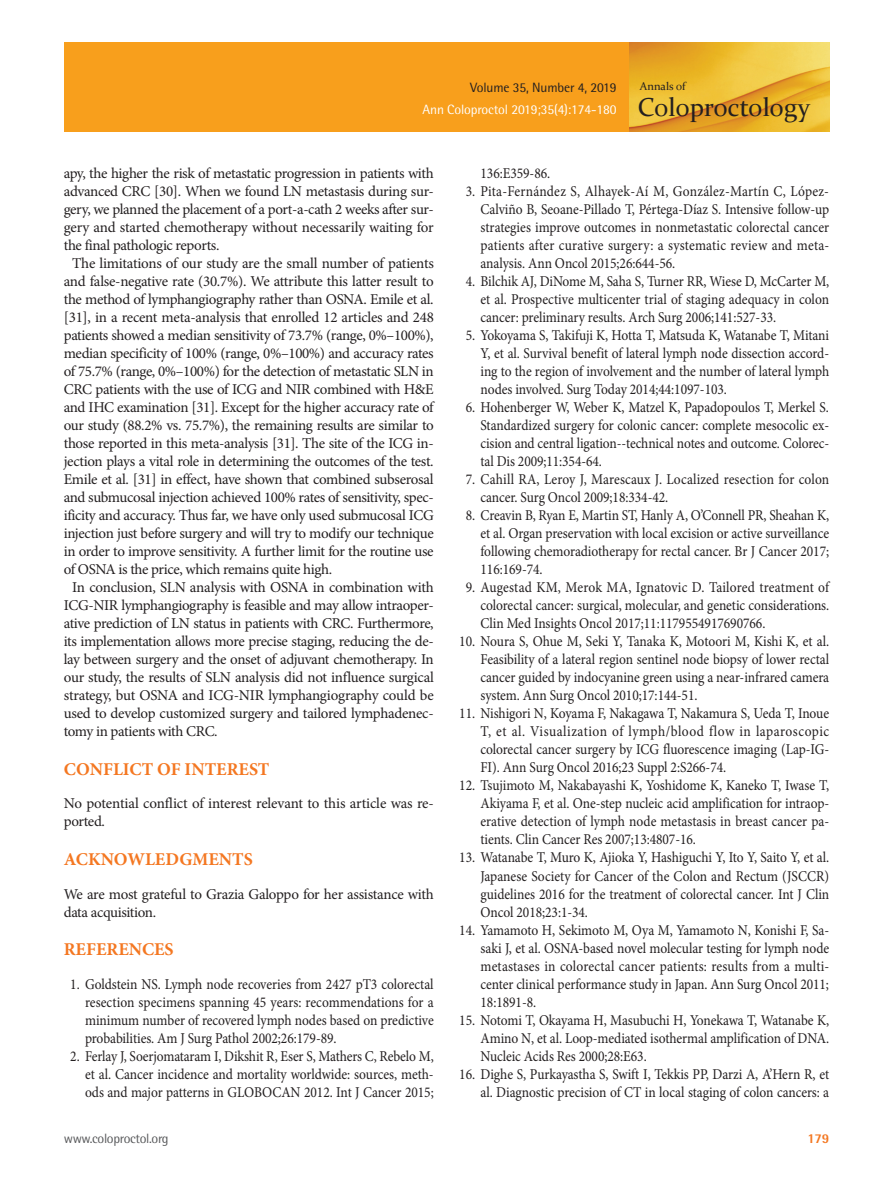
<style>
.page{position:relative;width:893px;height:1191px;background:#fff}
.page>*{position:absolute;margin:0;border:0;box-sizing:border-box;transform-origin:0 0}
.t1{font:25.95px "Constantia";color:#231f20}
.본문제목_대{font:700 18px "Minion Pro";color:#f47721}
.본문{font:15px/18px "Minion Pro";letter-spacing:-.025em;color:#231f20;text-align:justify}
.참고문헌1{font:15px/18px "Minion Pro";letter-spacing:-.005em;color:#231f20;text-align:justify;scale:.9 1}
.참고문헌2{font:15px/18px "Minion Pro";letter-spacing:-.005em;color:#231f20;text-align:justify;scale:.9 1}
.본문_앞단락0{font:15px/18px "Minion Pro";letter-spacing:-.015em;color:#231f20}
.t2{font:13.5px "Rotis Semi Sans Std";letter-spacing:-.01em;color:#fff}
.t3{font:13.5px "Rotis Semi Sans Std";letter-spacing:-.01em;color:#231f20}
.t4{font:13.5px "Rotis Semi Sans Std";letter-spacing:-.025em;color:#57585a}
.t5{font:800 13.5px "Rotis Semi Sans Std";color:#f47721}
.t6{font:11.25px "Constantia";color:#231f20}
</style>
<div class="page">
<div style="left:64px;top:43px;width:565px;height:89px;background:#f89f1c"></div>
<img style="left:629px;top:43px;width:200px;height:89px">
<p class="t3" style="left:470px;top:80px;width:148px">Volume 35, Number 4, 2019</p>
<p class="t2" style="left:423px;top:102px;width:196px">Ann Coloproctol 2019;35(4):174-180</p>
<p class="t6" style="left:640px;top:79px;width:47px">Annals of</p>
<h1 class="t1" style="left:638px;top:90px;width:174px">Coloproctology</h1>
<p class="본문" style="left:64px;top:164px;width:371px">apy, the higher the risk of metastatic progression in patients with advanced CRC [30]. When we found LN metastasis during sur&shy;gery, we planned the placement of a port-a-cath 2 weeks after sur&shy;gery and started chemotherapy without necessarily waiting for the final pathologic reports.</p>
<p class="본문" style="left:64px;top:254px;width:372px;text-indent:9px">The limitations of our study are the small number of patients and false-negative rate (30.7%). We attribute this latter result to the method of lymphangiography rather than OSNA. Emile et al. [31], in a recent meta-analysis that enrolled 12 articles and 248 patients showed a median sensitivity of 73.7% (range, 0%–100%), median specificity of 100% (range, 0%–100%) and accuracy rates of 75.7% (range, 0%–100%) for the detection of metastatic SLN in CRC patients with the use of ICG and NIR combined with H&amp;E and IHC examination [31]. Except for the higher accuracy rate of our study (88.2% vs. 75.7%), the remaining results are similar to those reported in this meta-analysis [31]. The site of the ICG in&shy;jection plays a vital role in determining the outcomes of the test.<br>Emile et al. [31] in effect, have shown that combined subserosal and submucosal injection achieved 100% rates of sensitivity, spec&shy;ificity and accuracy. Thus far, we have only used submucosal ICG injection just before surgery and will try to modify our technique in order to improve sensitivity. A further limit for the routine use of OSNA is the price, which remains quite high.</p>
<p class="본문" style="left:64px;top:578px;width:372px;text-indent:9px">In conclusion, SLN analysis with OSNA in combination with ICG-NIR lymphangiography is feasible and may allow intraoper&shy;ative prediction of LN status in patients with CRC. Furthermore, its implementation allows more precise staging, reducing the de&shy;lay between surgery and the onset of adjuvant chemotherapy. In our study, the results of SLN analysis did not influence surgical strategy, but OSNA and ICG-NIR lymphangiography could be used to develop customized surgery and tailored lymphadenec&shy;tomy in patients with CRC.</p>
<p class="본문제목_대" style="left:64px;top:756px;width:207px">CONFLICT OF INTEREST</p>
<p class="본문_앞단락0" style="left:64px;top:794px;width:371px">No potential conflict of interest relevant to this article was re&shy;ported.</p>
<p class="본문제목_대" style="left:64px;top:846px;width:191px">ACKNOWLEDGMENTS</p>
<p class="본문_앞단락0" style="left:64px;top:884px;width:372px">We are most grateful to Grazia Galoppo for her assistance with data acquisition.</p>
<p class="본문제목_대" style="left:64px;top:936px;width:111px">REFERENCES</p>
<p class="참고문헌1" style="left:85px;top:974px;width:389px;text-indent:-15px">1. Goldstein NS. Lymph node recoveries from 2427 pT3 colorectal resection specimens spanning 45 years: recommendations for a minimum number of recovered lymph nodes based on predictive probabilities. Am J Surg Pathol 2002;26:179-89.</p>
<p class="참고문헌1" style="left:85px;top:1046px;width:389px;text-indent:-15px">2. Ferlay J, Soerjomataram I, Dikshit R, Eser S, Mathers C, Rebelo M, et al. Cancer incidence and mortality worldwide: sources, meth&shy;ods and major patterns in GLOBOCAN 2012. Int J Cancer 2015;</p>
<p class="t4" style="left:64px;top:1130px;width:106px">www.coloproctol.org</p>
<p class="참고문헌1" style="left:480px;top:164px;width:79px">136:E359-86.</p>
<p class="참고문헌1" style="left:480px;top:182px;width:389px;text-indent:-15px">3. Pita-Fernández S, Alhayek-Aí M, González-Martín C, López-Calviño B, Seoane-Pillado T, Pértega-Díaz S. Intensive follow-up strategies improve outcomes in nonmetastatic colorectal cancer patients after curative surgery: a systematic review and meta&shy;analysis. Ann Oncol 2015;26:644-56.</p>
<p class="참고문헌1" style="left:480px;top:272px;width:389px;text-indent:-15px">4. Bilchik AJ, DiNome M, Saha S, Turner RR, Wiese D, McCarter M, et al. Prospective multicenter trial of staging adequacy in colon cancer: preliminary results. Arch Surg 2006;141:527-33.</p>
<p class="참고문헌1" style="left:480px;top:326px;width:389px;text-indent:-15px">5. Yokoyama S, Takifuji K, Hotta T, Matsuda K, Watanabe T, Mitani Y, et al. Survival benefit of lateral lymph node dissection accord&shy;ing to the region of involvement and the number of lateral lymph nodes involved. Surg Today 2014;44:1097-103.</p>
<p class="참고문헌1" style="left:480px;top:398px;width:389px;text-indent:-15px">6. Hohenberger W, Weber K, Matzel K, Papadopoulos T, Merkel S.<br>Standardized surgery for colonic cancer: complete mesocolic ex&shy;cision and central ligation--technical notes and outcome. Colorec&shy;tal Dis 2009;11:354-64.</p>
<p class="참고문헌1" style="left:480px;top:470px;width:389px;text-indent:-15px">7. Cahill RA, Leroy J, Marescaux J. Localized resection for colon cancer. Surg Oncol 2009;18:334-42.</p>
<p class="참고문헌1" style="left:480px;top:506px;width:389px;text-indent:-15px">8. Creavin B, Ryan E, Martin ST, Hanly A, O’Connell PR, Sheahan K, et al. Organ preservation with local excision or active surveillance following chemoradiotherapy for rectal cancer. Br J Cancer 2017; 116:169-74.</p>
<p class="참고문헌1" style="left:480px;top:578px;width:389px;text-indent:-15px">9. Augestad KM, Merok MA, Ignatovic D. Tailored treatment of colorectal cancer: surgical, molecular, and genetic considerations.<br>Clin Med Insights Oncol 2017;11:1179554917690766.</p>
<p class="참고문헌2" style="left:480px;top:632px;width:389px;text-indent:-21px">10. Noura S, Ohue M, Seki Y, Tanaka K, Motoori M, Kishi K, et al.<br>Feasibility of a lateral region sentinel node biopsy of lower rectal cancer guided by indocyanine green using a near-infrared camera system. Ann Surg Oncol 2010;17:144-51.</p>
<p class="참고문헌2" style="left:480px;top:704px;width:389px;text-indent:-21px">11. Nishigori N, Koyama F, Nakagawa T, Nakamura S, Ueda T, Inoue T, et al. Visualization of lymph/blood flow in laparoscopic colorectal cancer surgery by ICG fluorescence imaging (Lap-IG-FI). Ann Surg Oncol 2016;23 Suppl 2:S266-74.</p>
<p class="참고문헌2" style="left:480px;top:776px;width:389px;text-indent:-21px">12. Tsujimoto M, Nakabayashi K, Yoshidome K, Kaneko T, Iwase T, Akiyama F, et al. One-step nucleic acid amplification for intraop&shy;erative detection of lymph node metastasis in breast cancer pa&shy;tients. Clin Cancer Res 2007;13:4807-16.</p>
<p class="참고문헌2" style="left:480px;top:848px;width:389px;text-indent:-21px">13. Watanabe T, Muro K, Ajioka Y, Hashiguchi Y, Ito Y, Saito Y, et al.<br>Japanese Society for Cancer of the Colon and Rectum (JSCCR) guidelines 2016 for the treatment of colorectal cancer. Int J Clin Oncol 2018;23:1-34.</p>
<p class="참고문헌2" style="left:480px;top:920px;width:389px;text-indent:-21px">14. Yamamoto H, Sekimoto M, Oya M, Yamamoto N, Konishi F, Sa&shy;saki J, et al. OSNA-based novel molecular testing for lymph node metastases in colorectal cancer patients: results from a multi&shy;center clinical performance study in Japan. Ann Surg Oncol 2011; 18:1891-8.</p>
<p class="참고문헌2" style="left:480px;top:1010px;width:389px;text-indent:-21px">15. Notomi T, Okayama H, Masubuchi H, Yonekawa T, Watanabe K, Amino N, et al. Loop-mediated isothermal amplification of DNA.<br>Nucleic Acids Res 2000;28:E63.</p>
<p class="참고문헌2" style="left:459px;top:1064px;width:413px;text-align:right">16. Dighe S, Purkayastha S, Swift I, Tekkis PP, Darzi A, A’Hern R, et al. Diagnostic precision of CT in local staging of colon cancers: a</p>
<p class="t5" style="left:807px;top:1129px;width:23px">179</p>
</div>
